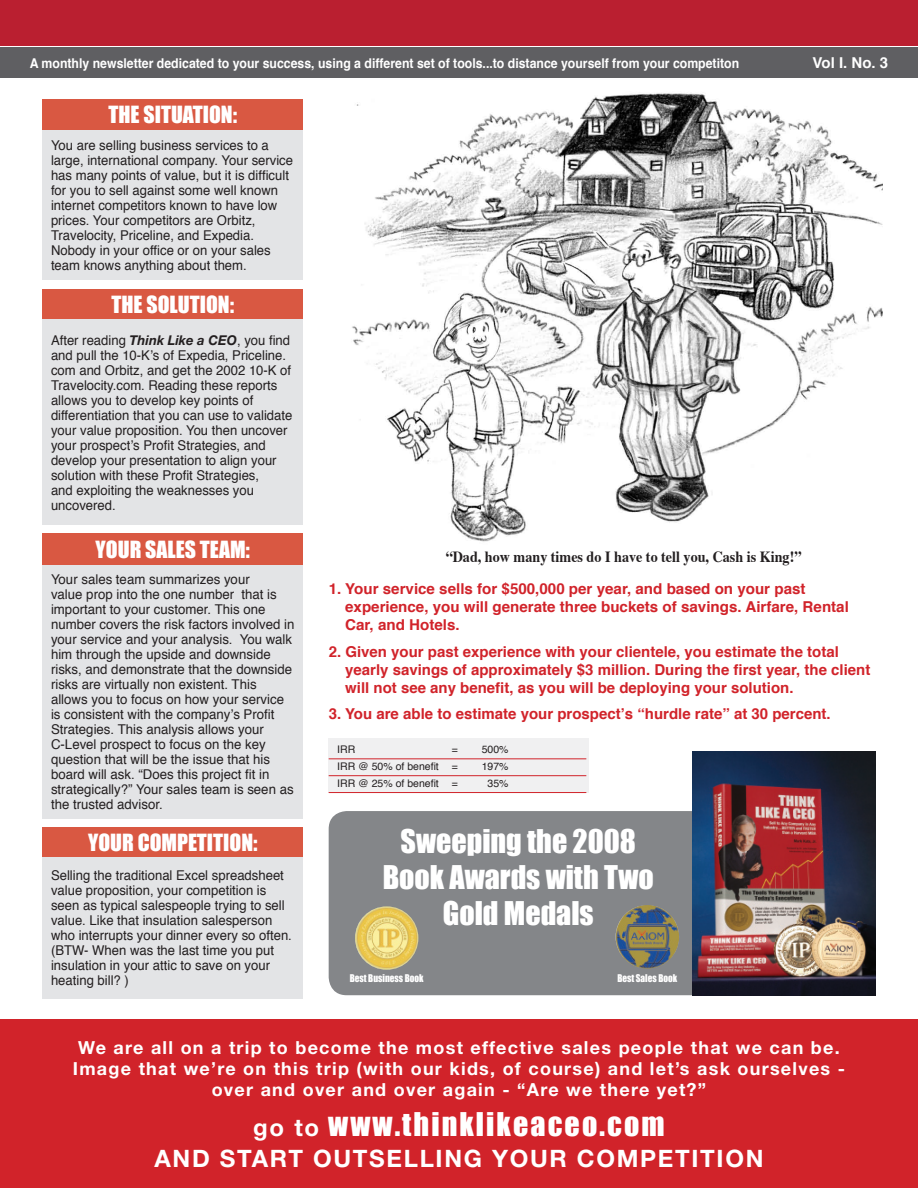
<style>
.page{position:relative;width:918px;height:1188px;background:#fff}
.page>*{position:absolute;margin:0;border:0;box-sizing:border-box;transform-origin:0 0}
.t1{font:30px/36px "Impact";color:#fff;text-align:center}
.t2{font:30px "Impact";letter-spacing:.07em;color:#fff}
.t3{font:700 24px "Helvetica Neue";letter-spacing:.07em;color:#fff}
.t4{font:21.75px "Impact";color:#fff}
.t5{font:700 18px/21px "Helvetica Neue";letter-spacing:.07em;color:#fff;text-align:center}
.t6{font:700 15.6px "Times";color:#231f20;scale:.91 1}
.t7{font:700 15px/18px "Helvetica";color:#d1232a}
.t8{font:700 15px "Helvetica";color:#fff}
.t9{font:13.5px/15px "Helvetica";color:#231f20}
.t10{font:700 13.5px "Helvetica";color:#fff;scale:.91 1}
.t11{font:10.5px "Helvetica";color:#231f20}
.t12{font:9.75px "Impact";color:#fff;scale:.94 1}
.s1{font-family:"Helvetica Neue";font-weight:700;font-style:italic}
.s2{font-family:"Helvetica Neue";font-weight:700;font-size:24px}
</style>
<div class="page">
<img style="left:343px;top:45px;width:539px;height:497px">
<div style="left:329px;top:738px;width:260px;height:55px;background:#f0f0f1"></div>
<div style="left:0;top:1019px;width:918px;height:169px;background:#d1232a"></div>
<div style="left:0;top:0;width:918px;height:45px;background:#ba1f30"></div>
<div style="left:329px;top:811px;width:380px;height:184px;background:#848689;border-radius:18px"></div>
<div style="left:0;top:47px;width:918px;height:30px;background:#5f5f62"></div>
<img style="left:616px;top:905px;width:63px;height:64px;border-radius:32px">
<img style="left:355px;top:906px;width:63px;height:64px;border-radius:32px">
<div style="left:43px;top:99px;width:260px;height:31px;background:#d95842"></div>
<div style="left:43px;top:130px;width:260px;height:150px;background:#e3e4e6"></div>
<div style="left:43px;top:534px;width:260px;height:31px;background:#d95842"></div>
<div style="left:43px;top:565px;width:260px;height:253px;background:#e3e4e6"></div>
<div style="left:43px;top:289px;width:260px;height:31px;background:#d95842"></div>
<div style="left:43px;top:320px;width:260px;height:205px;background:#e3e4e6"></div>
<div style="left:43px;top:827px;width:260px;height:31px;background:#d95842"></div>
<div style="left:43px;top:857px;width:260px;height:141px;background:#e3e4e6"></div>
<hr style="left:329px;top:758px;width:257px;height:1px;background:#d1232a">
<hr style="left:329px;top:775px;width:257px;height:1px;background:#d1232a">
<hr style="left:329px;top:792px;width:257px;height:1px;background:#d1232a">
<img style="left:692px;top:752px;width:183px;height:244px">
<p class="t10" style="left:30px;top:51px;width:781px">A monthly newsletter dedicated to your success, using a different set of tools...to distance yourself from your competiton</p>
<p class="t8" style="left:813px;top:49px;width:77px">Vol I. No. 3</p>
<h3 class="t4" style="left:109px;top:101px;width:130px">THE SITUATION :</h3>
<p class="t9" style="left:51px;top:137px;width:244px">You are selling business services to a large, international company. Your service has many points of value, but it is difficult for you to sell against some well known internet competitors known to have low prices. Your competitors are Orbitz, Travelocity, Priceline, and Expedia.<br>Nobody in your office or on your sales team knows anything about them.</p>
<h3 class="t4" style="left:112px;top:291px;width:124px">THE Solution:</h3>
<p class="t9" style="left:51px;top:333px;width:243px">After reading <span class="s1">Think Like a CEO</span>, you find and pull the 10-K’s of Expedia, Priceline. com and Orbitz, and get the 2002 10-K of Travelocity.com. Reading these reports allows you to develop key points of differentiation that you can use to validate your value proposition. You then uncover your prospect’s Profit Strategies, and develop your presentation to align your solution with these Profit Strategies,<br>and exploiting the weaknesses you uncovered.</p>
<h3 class="t4" style="left:96px;top:536px;width:156px">Your Sales Team :</h3>
<p class="t9" style="left:51px;top:572px;width:245px">Your sales team summarizes your<br>value prop into the one number that is important to your customer. This one number covers the risk factors involved in your service and your analysis. You walk him through the upside and downside risks, and demonstrate that the downside risks are virtually non existent. This allows you to focus on how your service is consistent with the company’s Profit Strategies. This analysis allows your C-Level prospect to focus on the key question that will be the issue that his board will ask. “Does this project fit in strategically?” Your sales team is seen as the trusted advisor.</p>
<h3 class="t4" style="left:88px;top:829px;width:171px">Your Competition:</h3>
<p class="t9" style="left:51px;top:868px;width:242px">Selling the traditional Excel spreadsheet value proposition, your competition is seen as typical salespeople trying to sell value. Like that insulation salesperson who interrupts your dinner every so often. (BTW- When was the last time you put insulation in your attic to save on your heating bill? )</p>
<p class="t6" style="left:446px;top:541px;width:392px">“Dad, how many times do I have to tell you, Cash is King!”</p>
<p class="t7" style="left:345px;top:579px;width:505px;text-indent:-16px">1. Your service sells for $500,000 per year, and based on your past experience, you will generate three buckets of savings. Airfare, Rental<br>Car, and Hotels.</p>
<p class="t7" style="left:345px;top:641px;width:527px;text-indent:-16px">2. Given your past experience with your clientele, you estimate the total yearly savings of approximately $3 million. During the first year, the client will not see any benefit, as you will be deploying your solution.</p>
<p class="t7" style="left:329px;top:704px;width:504px">3. You are able to estimate your prospect’s “hurdle rate” at 30 percent.</p>
<p class="t11" style="left:337px;top:740px;width:20px">IRR</p>
<p class="t11" style="left:452px;top:740px;width:8px">=</p>
<p class="t11" style="left:482px;top:740px;width:28px">500%</p>
<p class="t11" style="left:337px;top:757px;width:122px">IRR @ 50% of benefit =</p>
<p class="t11" style="left:482px;top:757px;width:28px">197%</p>
<p class="t11" style="left:337px;top:774px;width:122px">IRR @ 25% of benefit =</p>
<p class="t11" style="left:488px;top:774px;width:23px">35%</p>
<h1 class="t1" style="left:383px;top:823px;width:273px">Sweeping the 2008<br>Book Awards with Two<br>Gold Medals</h1>
<p class="t12" style="left:350px;top:973px;width:80px">Best Business Book</p>
<p class="t12" style="left:617px;top:972px;width:65px">Best Sales Book</p>
<h3 class="t5" style="left:73px;top:1037px;width:774px">We are all on a trip to become the most effective sales people that we can be.<br>Image that we’re on this trip (with our kids, of course) and let’s ask ourselves - over and over and over again - “Are we there yet?”</h3>
<h1 class="t2" style="left:253px;top:1105px;width:413px"><span class="s2">go to</span> www.thinklikeaceo.com</h1>
<h2 class="t3" style="left:155px;top:1144px;width:610px">AND START OUTSELLING YOUR COMPETITION</h2>
</div>
